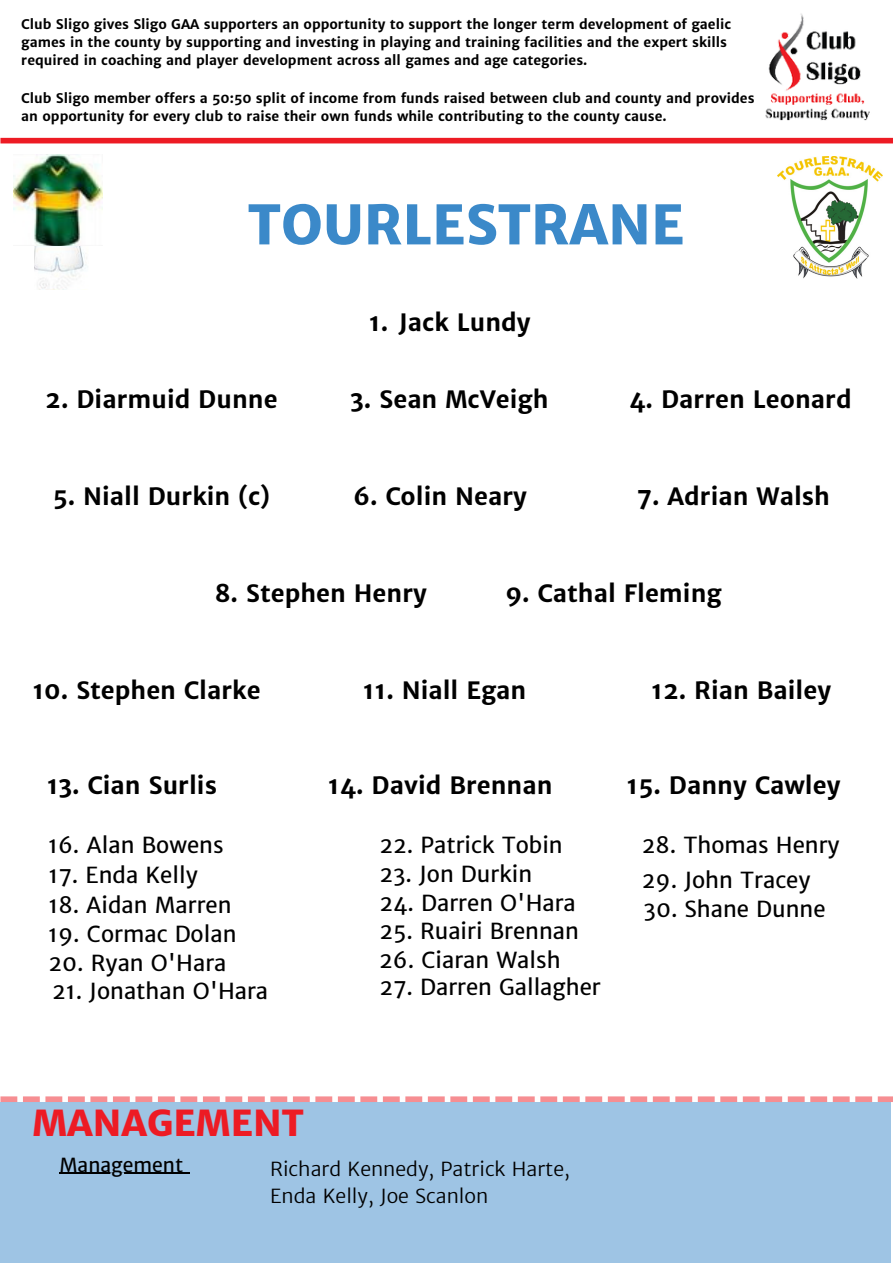
<style>
.page{position:relative;width:893px;height:1264px;background:#fff}
.page>*{position:absolute;margin:0;border:0;box-sizing:border-box;transform-origin:0 0}
.t1{font:800 54px "Merriweather Sans";color:#3b89c9}
.t2{font:800 36px "Merriweather Sans";color:#ed1b24}
.t3{font:700 24px "Merriweather Sans";color:#000}
.t4{font:22.2px "Merriweather Sans";color:#000}
.t5{font:300 19.5px/27px "Merriweather Sans";color:#000}
.t6{font:19.5px "Merriweather Sans";color:#000}
.t7{font:700 13.35px/17.9px "Merriweather Sans";color:#000}
</style>
<div class="page">
<div style="left:0;top:138px;width:892px;height:5px;background:#ed1b24"></div>
<img style="left:718px;top:13px;width:174px;height:125px">
<div style="left:0;top:1101px;width:891px;height:161px;background:#9ec4e4"></div>
<svg style="left:0;top:1096px;width:892px;height:5px"></svg>
<img style="left:777px;top:156px;width:104px;height:123px">
<hr style="left:59px;top:1172px;width:124px;height:1px;background:#000">
<img style="left:34px;top:246px;width:52px;height:44px">
<img style="left:13px;top:155px;width:89px;height:91px">
<p class="t7" style="left:21px;top:16px;width:711px">Club Sligo gives Sligo GAA supporters an opportunity to support the longer term development of gaelic games in the county by supporting and investing in playing and training facilities and the expert skills required in coaching and player development across all games and age categories.</p>
<p class="t7" style="left:21px;top:89px;width:734px">Club Sligo member offers a 50:50 split of income from funds raised between club and county and provides an opportunity for every club to raise their own funds while contributing to the county cause.</p>
<h1 class="t1" style="left:248px;top:191px;width:438px">TOURLESTRANE</h1>
<h3 class="t3" style="left:369px;top:307px;width:163px">1. Jack Lundy</h3>
<h3 class="t3" style="left:45px;top:384px;width:234px">2. Diarmuid Dunne</h3>
<h3 class="t3" style="left:629px;top:384px;width:224px">4. Darren Leonard</h3>
<h3 class="t3" style="left:350px;top:384px;width:200px">3. Sean McVeigh</h3>
<h3 class="t3" style="left:53px;top:481px;width:219px">5. Niall Durkin (c)</h3>
<h3 class="t3" style="left:353px;top:481px;width:175px">6. Colin Neary</h3>
<h3 class="t3" style="left:637px;top:481px;width:194px">7. Adrian Walsh</h3>
<h3 class="t3" style="left:215px;top:578px;width:214px">8. Stephen Henry</h3>
<h3 class="t3" style="left:505px;top:578px;width:218px">9. Cathal Fleming</h3>
<h3 class="t3" style="left:32px;top:675px;width:230px">10. Stephen Clarke</h3>
<h3 class="t3" style="left:363px;top:675px;width:165px">11. Niall Egan</h3>
<h3 class="t3" style="left:651px;top:675px;width:181px">12. Rian Bailey</h3>
<h3 class="t3" style="left:47px;top:770px;width:172px">13. Cian Surlis</h3>
<h3 class="t3" style="left:328px;top:770px;width:226px">14. David Brennan</h3>
<h3 class="t3" style="left:626px;top:770px;width:215px">15. Danny Cawley</h3>
<h3 class="t4" style="left:48px;top:831px;width:177px">16. Alan Bowens</h3>
<h3 class="t4" style="left:641px;top:831px;width:199px">28. Thomas Henry</h3>
<h3 class="t4" style="left:379px;top:831px;width:185px">22. Patrick Tobin</h3>
<h3 class="t4" style="left:49px;top:861px;width:151px">17. Enda Kelly</h3>
<h3 class="t4" style="left:379px;top:860px;width:154px">23. Jon Durkin</h3>
<h3 class="t4" style="left:49px;top:891px;width:184px">18. Aidan Marren</h3>
<h3 class="t4" style="left:48px;top:920px;width:190px">19. Cormac Dolan</h3>
<h3 class="t4" style="left:379px;top:889px;width:198px">24. Darren O'Hara</h3>
<h3 class="t4" style="left:379px;top:917px;width:201px">25. Ruairi Brennan</h3>
<h3 class="t4" style="left:48px;top:949px;width:179px">20. Ryan O'Hara</h3>
<h3 class="t4" style="left:52px;top:977px;width:218px">21. Jonathan O'Hara</h3>
<h3 class="t4" style="left:379px;top:946px;width:183px">26. Ciaran Walsh</h3>
<h3 class="t4" style="left:379px;top:973px;width:223px">27. Darren Gallagher</h3>
<h2 class="t2" style="left:32px;top:1100px;width:273px">MANAGEMENT</h2>
<h3 class="t6" style="left:59px;top:1152px;width:125px">Management</h3>
<h3 class="t5" style="left:270px;top:1155px;width:301px">Richard Kennedy, Patrick Harte,<br>Enda Kelly, Joe Scanlon</h3>
<h3 class="t4" style="left:641px;top:866px;width:170px">29. John Tracey</h3>
<h3 class="t4" style="left:643px;top:894px;width:183px">30. Shane Dunne</h3>
</div>
